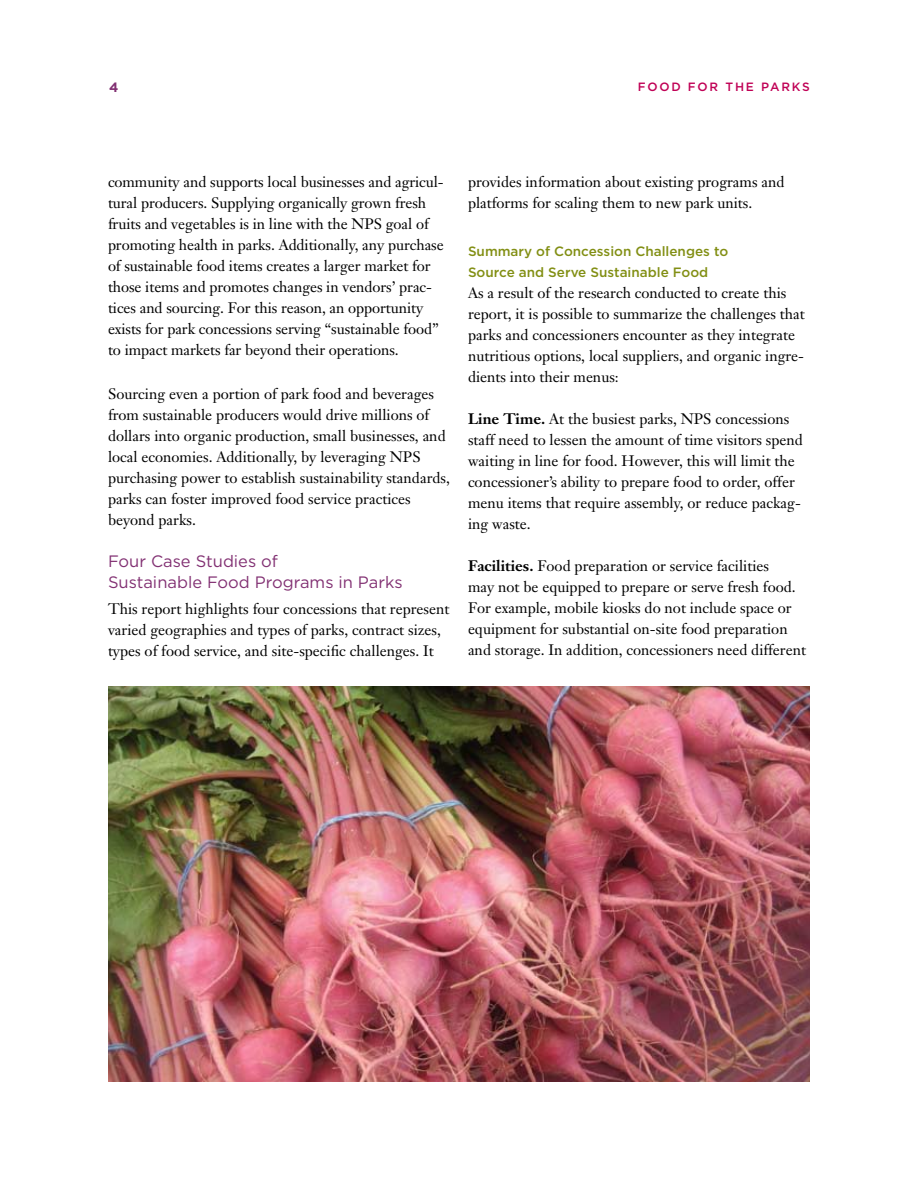
<style>
.page{position:relative;width:918px;height:1188px;background:#fff}
.page>*{position:absolute;margin:0;border:0;box-sizing:border-box;transform-origin:0 0}
.t1{font:16.5px/21px "Gotham";color:#823173}
.t2{font:15px/21px "Janson Text";color:#000}
.t3{font:500 13.5px/21px "Gotham";color:#828f14}
.t4{font:700 13.5px "Gotham";color:#823173}
.t5{font:500 12px "Gotham";letter-spacing:.15em;color:#c00055}
.s1{font-weight:700}
</style>
<div class="page">
<img style="left:108px;top:686px;width:702px;height:395px">
<p class="t4" style="left:109px;top:79px;width:11px">4</p>
<p class="t5" style="left:638px;top:79px;width:174px">FOOD FOR THE PARKS</p>
<p class="t2" style="left:108px;top:171px;width:337px">community and supports local businesses and agricul&shy;tural producers. Supplying organically grown fresh fruits and vegetables is in line with the NPS goal of promoting health in parks. Additionally, any purchase of sustainable food items creates a larger market for those items and promotes changes in vendors’ prac&shy;tices and sourcing. For this reason, an opportunity exists for park concessions serving “sustainable food” to impact markets far beyond their operations.</p>
<p class="t2" style="left:108px;top:383px;width:344px">Sourcing even a portion of park food and beverages from sustainable producers would drive millions of dollars into organic production, small businesses, and local economies. Additionally, by leveraging NPS purchasing power to establish sustainability standards, parks can foster improved food service practices beyond parks.</p>
<p class="t1" style="left:108px;top:550px;width:296px">Four Case Studies of<br>Sustainable Food Programs in Parks</p>
<p class="t2" style="left:108px;top:598px;width:343px">This report highlights four concessions that represent varied geographies and types of parks, contract sizes, types of food service, and site-specific challenges. It</p>
<p class="t2" style="left:468px;top:171px;width:318px">provides information about existing programs and platforms for scaling them to new park units.</p>
<p class="t3" style="left:468px;top:241px;width:262px">Summary of Concession Challenges to<br>Source and Serve Sustainable Food</p>
<p class="t2" style="left:468px;top:282px;width:338px">As a result of the research conducted to create this report, it is possible to summarize the challenges that parks and concessioners encounter as they integrate nutritious options, local suppliers, and organic ingre&shy;dients into their menus:</p>
<p class="t2" style="left:468px;top:408px;width:336px"><span class="s1">Line Time.</span> At the busiest parks, NPS concessions staff need to lessen the amount of time visitors spend waiting in line for food. However, this will limit the concessioner’s ability to prepare food to order, offer menu items that require assembly, or reduce packag&shy;ing waste.</p>
<p class="t2" style="left:468px;top:555px;width:340px"><span class="s1">Facilities.</span> Food preparation or service facilities<br>may not be equipped to prepare or serve fresh food.<br>For example, mobile kiosks do not include space or equipment for substantial on-site food preparation and storage. In addition, concessioners need different</p>
</div>
